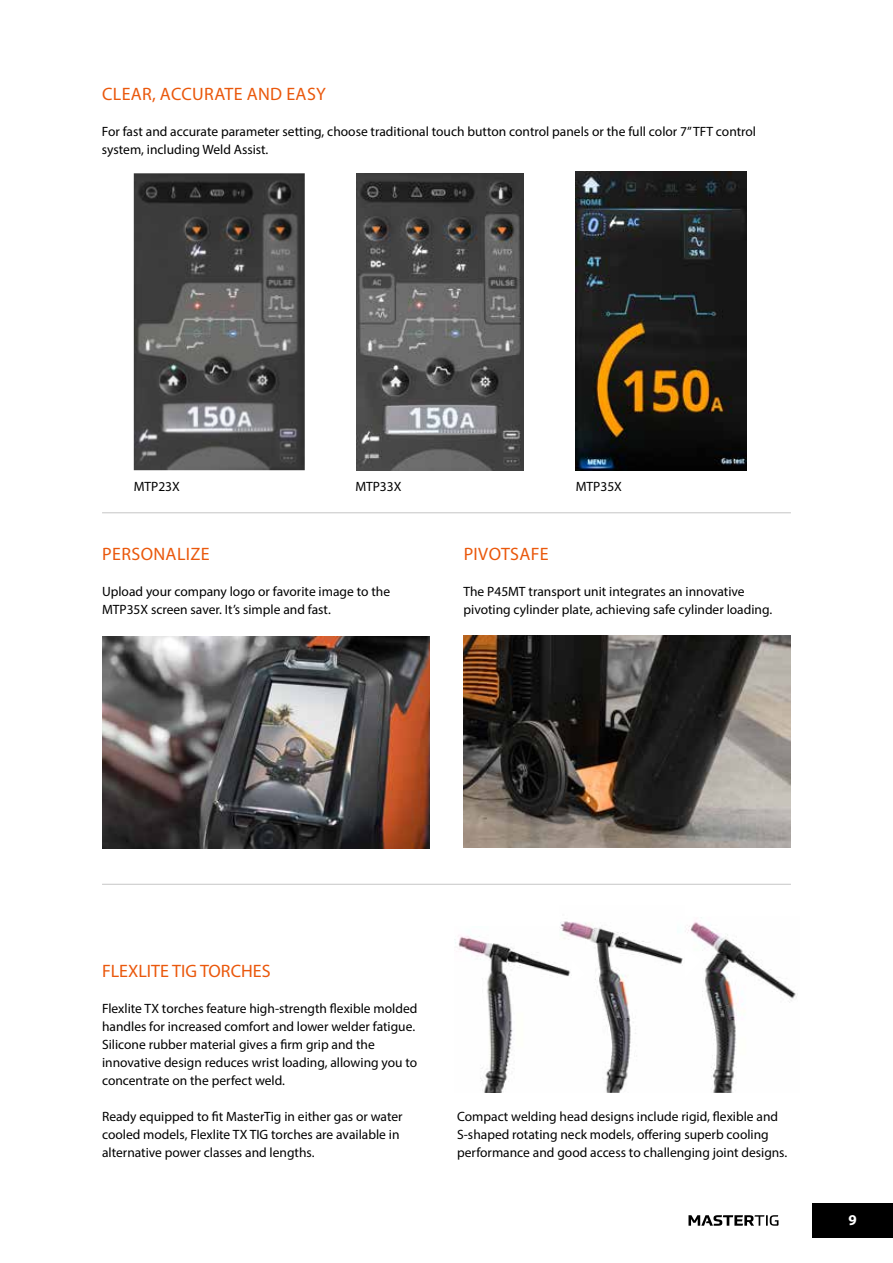
<style>
.page{position:relative;width:893px;height:1263px;background:#fff}
.page>*{position:absolute;margin:0;border:0;box-sizing:border-box;transform-origin:0 0}
.t1{font:18px "Myriad Pro";letter-spacing:.02em;color:#ea580c}
.t2{font:18px "Myriad Pro";color:#ea580c}
.t3{font:700 15px "Myriad Pro";color:#fff}
.t4{font:13.5px/18px "Myriad Pro";color:#000}
</style>
<div class="page">
<div style="left:812px;top:1203px;width:81px;height:34px;background:#000"></div>
<svg style="left:688px;top:1215px;width:90px;height:11px"></svg>
<img style="left:102px;top:636px;width:327px;height:213px">
<img style="left:134px;top:173px;width:171px;height:297px">
<img style="left:463px;top:635px;width:328px;height:213px">
<hr style="left:102px;top:884px;width:689px;height:1px;background:#c6c6c6">
<img style="left:455px;top:935px;width:105px;height:158px">
<img style="left:560px;top:921px;width:117px;height:172px">
<img style="left:677px;top:917px;width:121px;height:176px">
<hr style="left:102px;top:512px;width:689px;height:1px;background:#c6c6c6">
<img style="left:357px;top:173px;width:167px;height:297px">
<img style="left:576px;top:172px;width:170px;height:298px">
<h1 class="t1" style="left:102px;top:83px;width:225px">CLEAR, ACCURATE AND EASY</h1>
<p class="t4" style="left:102px;top:122px;width:656px">For fast and accurate parameter setting, choose traditional touch button control panels or the full color 7’’ TFT control system, including Weld Assist.</p>
<p class="t4" style="left:134px;top:478px;width:48px">MTP23X</p>
<p class="t4" style="left:355px;top:478px;width:48px">MTP33X</p>
<p class="t4" style="left:576px;top:478px;width:48px">MTP35X</p>
<h1 class="t1" style="left:102px;top:543px;width:109px">PERSONALIZE</h1>
<p class="t4" style="left:102px;top:582px;width:290px">Upload your company logo or favorite image to the<br>MTP35X screen saver. It’s simple and fast.</p>
<h1 class="t1" style="left:464px;top:543px;width:87px">PIVOTSAFE</h1>
<p class="t4" style="left:463px;top:582px;width:310px">The P45MT transport unit integrates an innovative pivoting cylinder plate, achieving safe cylinder loading.</p>
<h1 class="t2" style="left:102px;top:959px;width:170px">FLEXLITE TIG TORCHES</h1>
<p class="t4" style="left:102px;top:999px;width:317px">Flexlite TX torches feature high-strength flexible molded handles for increased comfort and lower welder fatigue.<br>Silicone rubber material gives a firm grip and the innovative design reduces wrist loading, allowing you to concentrate on the perfect weld.</p>
<p class="t4" style="left:102px;top:1107px;width:302px">Ready equipped to fit MasterTig in either gas or water cooled models, Flexlite TX TIG torches are available in alternative power classes and lengths.</p>
<p class="t4" style="left:457px;top:1107px;width:332px">Compact welding head designs include rigid, flexible and<br>S-shaped rotating neck models, offering superb cooling performance and good access to challenging joint designs.</p>
<p class="t3" style="left:848px;top:1210px;width:10px">9</p>
</div>
